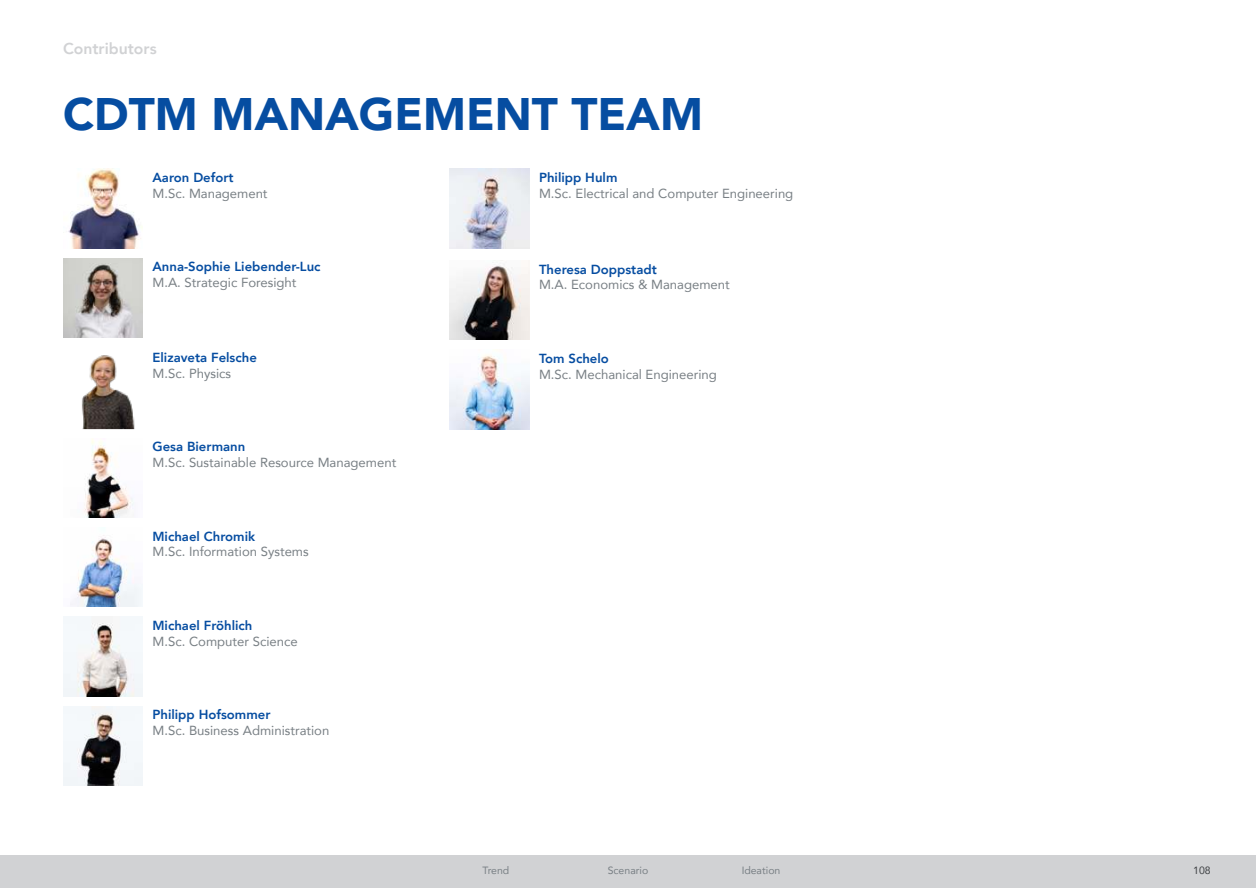
<style>
.page{position:relative;width:1256px;height:888px;background:#fff}
.page>*{position:absolute;margin:0;border:0;box-sizing:border-box;transform-origin:0 0}
.t1{font:900 45.5px "Avenir";color:#064da1}
.t2{font:800 15.75px "Avenir";color:#d1d2d4}
.t3{font:13.12px "Avenir";color:#787f84}
.t4{font:800 13.12px "Avenir";color:#064da1}
.t5{font:10.5px "Avenir";color:#787f84}
.t6{font:10.5px "Avenir";color:#3b3e41}
</style>
<div class="page">
<img style="left:63px;top:258px;width:79px;height:80px">
<img style="left:84px;top:439px;width:50px;height:79px">
<img style="left:70px;top:535px;width:72px;height:72px">
<img style="left:63px;top:617px;width:79px;height:79px">
<img style="left:63px;top:706px;width:79px;height:79px">
<img style="left:449px;top:169px;width:80px;height:79px">
<img style="left:449px;top:260px;width:80px;height:80px">
<img style="left:449px;top:355px;width:80px;height:74px">
<img style="left:82px;top:355px;width:53px;height:74px">
<img style="left:68px;top:169px;width:74px;height:79px">
<div style="left:0;top:856px;width:1255px;height:32px;background:#d1d2d4"></div>
<p class="t2" style="left:63px;top:42px;width:95px">Contributors</p>
<h1 class="t1" style="left:63px;top:95px;width:641px">CDTM MANAGEMENT TEAM</h1>
<p class="t4" style="left:152px;top:172px;width:83px">Aaron Defort</p>
<p class="t3" style="left:152px;top:186px;width:117px">M.Sc. Management</p>
<p class="t4" style="left:152px;top:261px;width:169px">Anna-Sophie Liebender-Luc</p>
<p class="t3" style="left:152px;top:276px;width:145px">M.A. Strategic Foresight</p>
<p class="t4" style="left:152px;top:352px;width:106px">Elizaveta Felsche</p>
<p class="t3" style="left:152px;top:367px;width:80px">M.Sc. Physics</p>
<p class="t4" style="left:152px;top:441px;width:94px">Gesa Biermann</p>
<p class="t3" style="left:152px;top:456px;width:245px">M.Sc. Sustainable Resource Management</p>
<p class="t4" style="left:152px;top:531px;width:104px">Michael Chromik</p>
<p class="t3" style="left:152px;top:545px;width:158px">M.Sc. Information Systems</p>
<p class="t4" style="left:152px;top:620px;width:101px">Michael Fröhlich</p>
<p class="t3" style="left:152px;top:634px;width:147px">M.Sc. Computer Science</p>
<p class="t4" style="left:152px;top:709px;width:119px">Philipp Hofsommer</p>
<p class="t3" style="left:152px;top:723px;width:178px">M.Sc. Business Administration</p>
<p class="t4" style="left:539px;top:172px;width:80px">Philipp Hulm</p>
<p class="t3" style="left:539px;top:186px;width:256px">M.Sc. Electrical and Computer Engineering</p>
<p class="t4" style="left:539px;top:263px;width:119px">Theresa Doppstadt</p>
<p class="t3" style="left:539px;top:278px;width:192px">M.A. Economics &amp; Management</p>
<p class="t4" style="left:539px;top:353px;width:71px">Tom Schelo</p>
<p class="t3" style="left:539px;top:367px;width:179px">M.Sc. Mechanical Engineering</p>
<p class="t5" style="left:482px;top:864px;width:28px">Trend</p>
<p class="t5" style="left:607px;top:864px;width:42px">Scenario</p>
<p class="t5" style="left:741px;top:864px;width:40px">Ideation</p>
<p class="t6" style="left:1192px;top:864px;width:19px">108</p>
</div>
